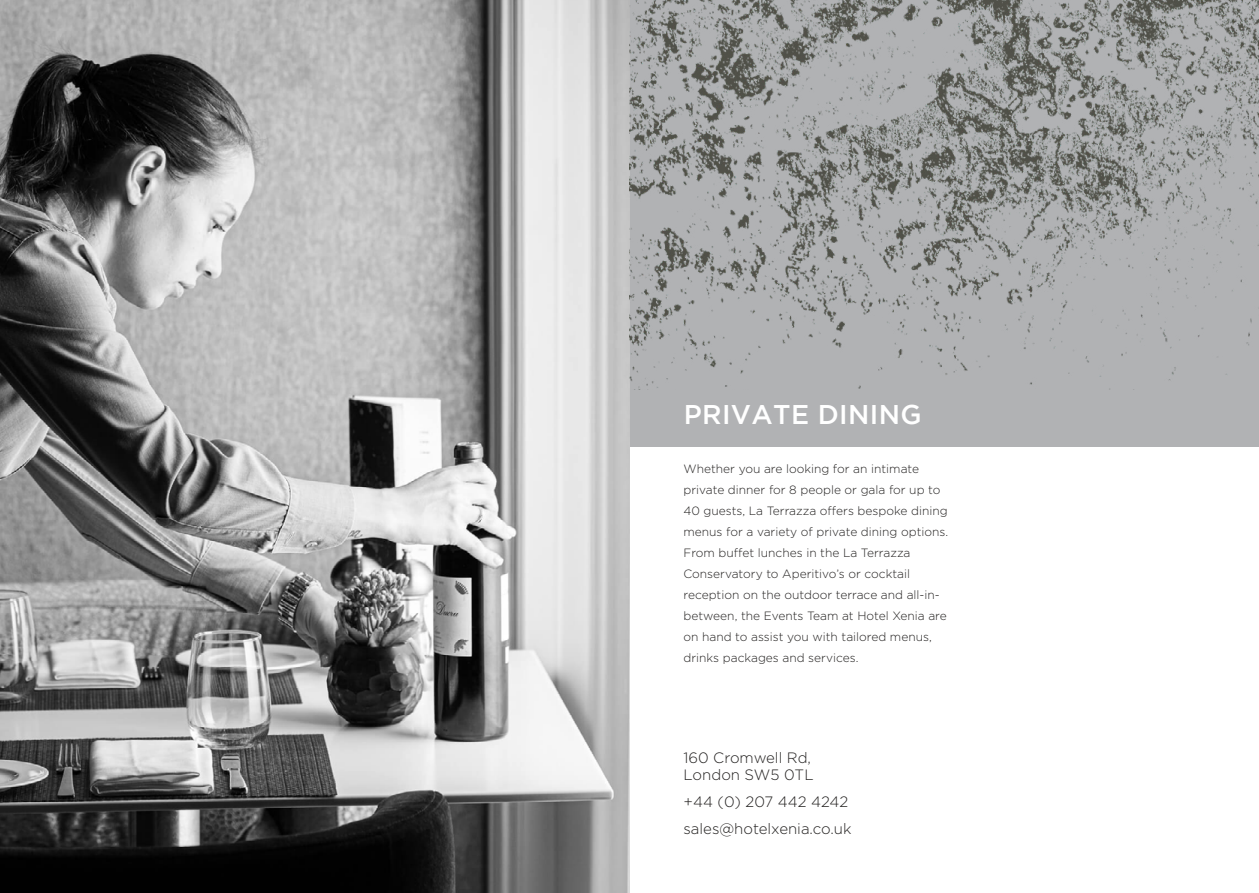
<style>
.page{position:relative;width:1259px;height:893px;background:#fff}
.page>*{position:absolute;margin:0;border:0;box-sizing:border-box;transform-origin:0 0}
.t1{font:500 27px "Gotham";letter-spacing:.015em;color:#fff}
.t2{font:300 15px/16.5px "Gotham";color:#232120}
.t3{font:300 12px/21px "Gotham";color:#232120}
</style>
<div class="page">
<div style="left:629px;top:0;width:630px;height:446px;background:#b1b2b4"></div>
<img style="left:0;top:0;width:629px;height:893px">
<img style="left:629px;top:0;width:630px;height:389px">
<h1 class="t1" style="left:683px;top:399px;width:239px">PRIVATE DINING</h1>
<p class="t3" style="left:683px;top:458px;width:266px">Whether you are looking for an intimate private dinner for 8 people or gala for up to 40 guests, La Terrazza offers bespoke dining menus for a variety of private dining options.<br>From buffet lunches in the La Terrazza Conservatory to Aperitivo’s or cocktail reception on the outdoor terrace and all-in&shy;between, the Events Team at Hotel Xenia are on hand to assist you with tailored menus, drinks packages and services.</p>
<p class="t2" style="left:683px;top:749px;width:132px">160 Cromwell Rd,<br>London SW5 0TL</p>
<p class="t2" style="left:683px;top:788px;width:169px;line-height:27px">+44 (0) 207 442 4242 sales@hotelxenia.co.uk</p>
</div>
